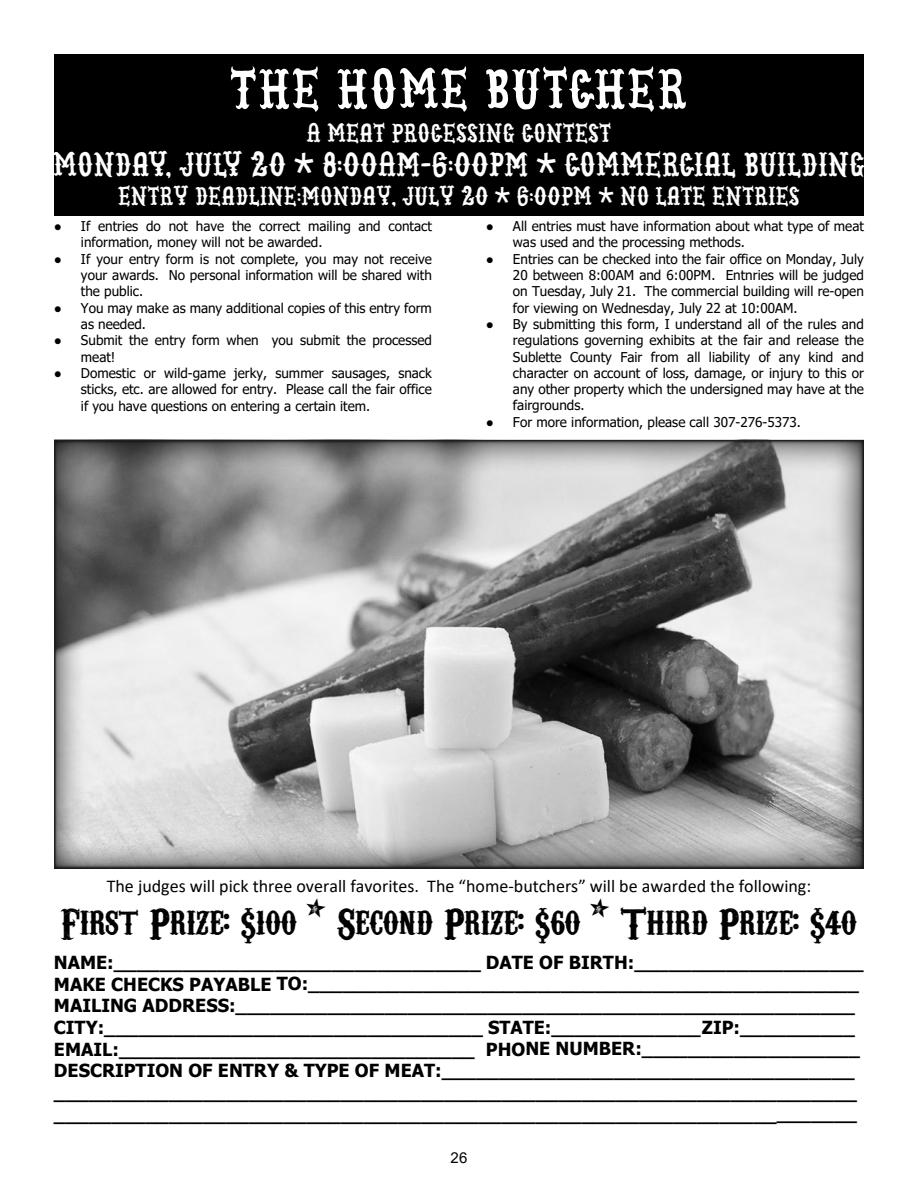
<style>
.page{position:relative;width:918px;height:1188px;background:#fff}
.page>*{position:absolute;margin:0;border:0;box-sizing:border-box;transform-origin:0 0}
.t1{font:42px "Carnivalee Freakshow";color:#000}
.t2{font:27px "Cowboy Junk DEMO";color:#fff}
.t3{font:21px "Cowboy Junk DEMO";color:#fff}
.t4{font:700 18px/21.8px "Tahoma";color:#000}
.t5{font:18px "Calibri";color:#000}
.t6{font:15px "Arial";color:#000}
.t7{font:13.5px/16.4px "Tahoma";color:#000}
.s1{font-family:"Times New Roman"}
.s2{font-family:"Times New Roman";font-weight:700}
</style>
<div class="page">
<img style="left:54px;top:439px;width:810px;height:429px">
<div style="left:54px;top:54px;width:810px;height:162px;background:#000"></div>
<svg style="left:231px;top:66px;width:87px;height:46px"></svg>
<svg style="left:338px;top:66px;width:129px;height:46px"></svg>
<svg style="left:486px;top:66px;width:200px;height:46px"></svg>
<h3 class="t3" style="left:307px;top:126px;width:306px">A MEAT PROCESSING CONTEST</h3>
<h2 class="t2" style="left:53px;top:156px;width:814px">MONDAY, JULY 20 * 8:00AM-6:00PM * COMMERCIAL BUILDING</h2>
<h3 class="t3" style="left:118px;top:189px;width:683px">ENTRY DEADLINE:MONDAY, JULY 20 * 6:00PM * NO LATE ENTRIES</h3>
<p class="t7" style="left:81px;top:219px;width:352px;text-indent:-27px"><span class="s1">●</span> If entries do not have the correct mailing and contact information, money will not be awarded.</p>
<p class="t7" style="left:81px;top:252px;width:353px;text-align:justify;text-indent:-27px"><span class="s1">●</span> If your entry form is not complete, you may not receive your awards. No personal information will be shared with the public.</p>
<p class="t7" style="left:81px;top:301px;width:352px;text-indent:-27px"><span class="s1">●</span> You may make as many additional copies of this entry form as needed.</p>
<p class="t7" style="left:81px;top:333px;width:352px;text-indent:-27px"><span class="s1">●</span> Submit the entry form when you submit the processed meat!</p>
<p class="t7" style="left:81px;top:366px;width:352px;text-align:justify;text-indent:-27px"><span class="s1">●</span> Domestic or wild-game jerky, summer sausages, snack sticks, etc. are allowed for entry. Please call the fair office if you have questions on entering a certain item.</p>
<p class="t7" style="left:513px;top:219px;width:352px;text-indent:-27px"><span class="s1">●</span> All entries must have information about what type of meat was used and the processing methods.</p>
<p class="t7" style="left:513px;top:252px;width:353px;text-align:justify;text-indent:-27px"><span class="s2">●</span> Entries can be checked into the fair office on Monday, July 20 between 8:00AM and 6:00PM. Entnries will be judged on Tuesday, July 21. The commercial building will re-open for viewing on Wednesday, July 22 at 10:00AM.</p>
<p class="t7" style="left:513px;top:317px;width:353px;text-align:justify;text-indent:-27px"><span class="s1">●</span> By submitting this form, I understand all of the rules and regulations governing exhibits at the fair and release the Sublette County Fair from all liability of any kind and character on account of loss, damage, or injury to this or any other property which the undersigned may have at the fairgrounds.</p>
<p class="t7" style="left:486px;top:415px;width:317px"><span class="s1">●</span> For more information, please call 307-276-5373.</p>
<h3 class="t5" style="left:107px;top:879px;width:706px">The judges will pick three overall favorites. The “home-butchers” will be awarded the following:</h3>
<h1 class="t1" style="left:61px;top:904px;width:798px">First Prize: $100 • Second Prize: $60 • Third Prize: $40</h1>
<p class="t4" style="left:54px;top:953px;width:811px">NAME:________________________________ DATE OF BIRTH:____________________ MAKE CHECKS PAYABLE TO:________________________________________________ MAILING ADDRESS:______________________________________________________ CITY:_________________________________ STATE:_____________ ZIP:__________ EMAIL:_______________________________ PHONE NUMBER:___________________ DESCRIPTION OF ENTRY &amp; TYPE OF MEAT:____________________________________ ______________________________________________________________________ ______________________________________________________________________</p>
<p class="t6" style="left:451px;top:1152px;width:18px">26</p>
</div>
